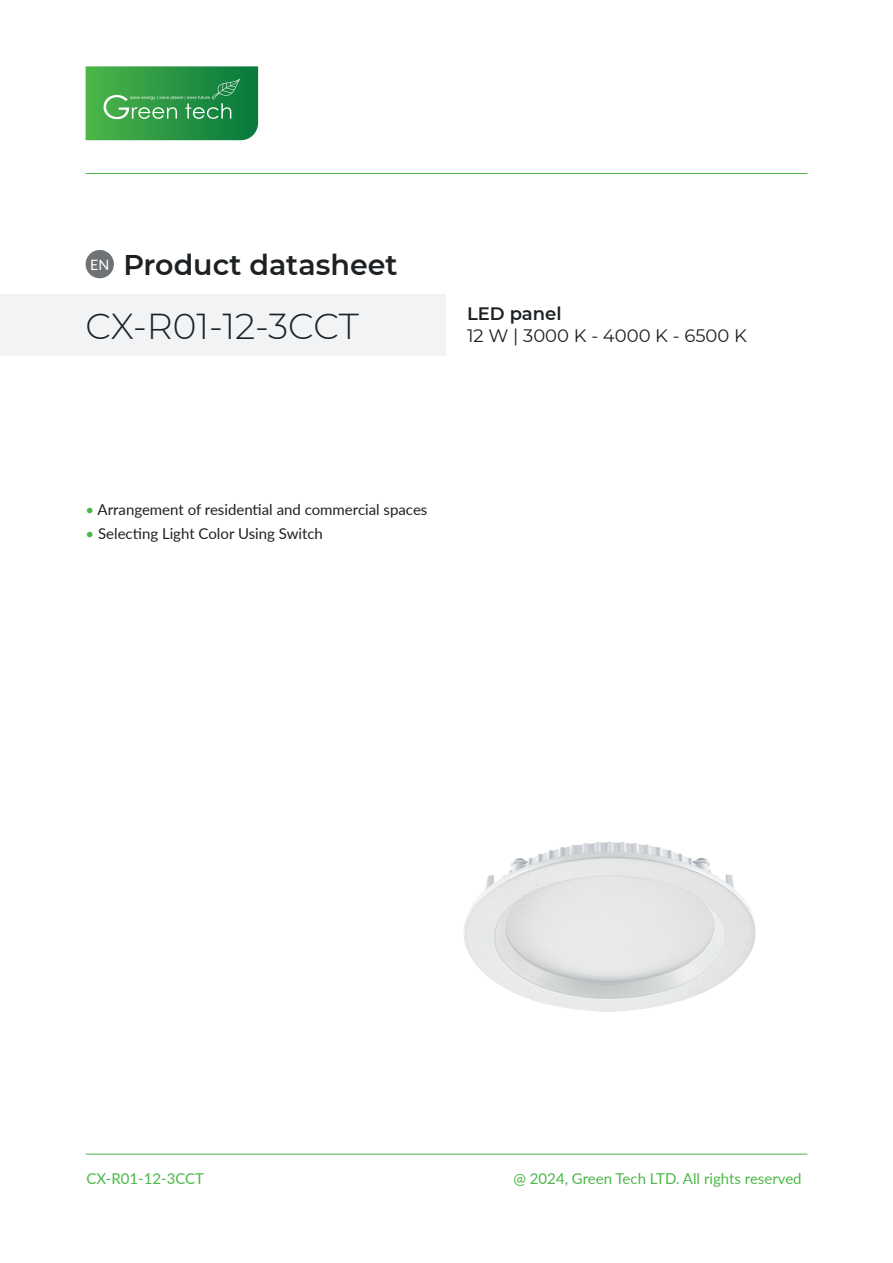
<style>
.page{position:relative;width:893px;height:1263px;background:#fff}
.page>*{position:absolute;margin:0;border:0;box-sizing:border-box;transform-origin:0 0}
.t1{font:300 36px "Montserrat";color:#1d2124}
.t2{font:600 28.5px "Montserrat";color:#1d2124}
.t3{font:18px "Montserrat";color:#1d2124}
.t4{font:600 18px "Montserrat";color:#1d2124}
.t5{font:15px "Lato";color:#1c2123}
.t6{font:15px "Lato";color:#4cb848}
.t7{font:14.25px "Lato";color:#fff}
.s1{color:#4cb848}
</style>
<div class="page">
<img style="left:463px;top:841px;width:293px;height:171px">
<div style="left:0;top:294px;width:445px;height:62px;background:#f2f3f4"></div>
<hr style="left:86px;top:1154px;width:721px;height:1px;background:#4cb848">
<hr style="left:86px;top:173px;width:721px;height:1px;background:#4cb848">
<svg style="left:86px;top:66px;width:172px;height:74px;background:#369c4e"></svg>
<div style="left:86px;top:250px;width:28px;height:28px;background:#707375;border-radius:50%"></div>
<h2 class="t2" style="left:123px;top:245px;width:276px">Product datasheet</h2>
<h1 class="t1" style="left:86px;top:301px;width:275px">CX-R01-12-3CCT</h1>
<p class="t4" style="left:467px;top:301px;width:96px">LED panel</p>
<p class="t7" style="left:90px;top:254px;width:21px">EN</p>
<p class="t3" style="left:467px;top:323px;width:281px">12 W | 3000 K - 4000 K - 6500 K</p>
<p class="t5" style="left:86px;top:499px;width:343px"><span class="s1">•</span> Arrangement of residential and commercial spaces</p>
<p class="t5" style="left:86px;top:523px;width:239px"><span class="s1">•</span> Selecting Light Color Using Switch</p>
<p class="t6" style="left:86px;top:1167px;width:119px">CX-R01-12-3CCT</p>
<p class="t6" style="left:513px;top:1167px;width:290px">@ 2024, Green Tech LTD. All rights reserved</p>
</div>
